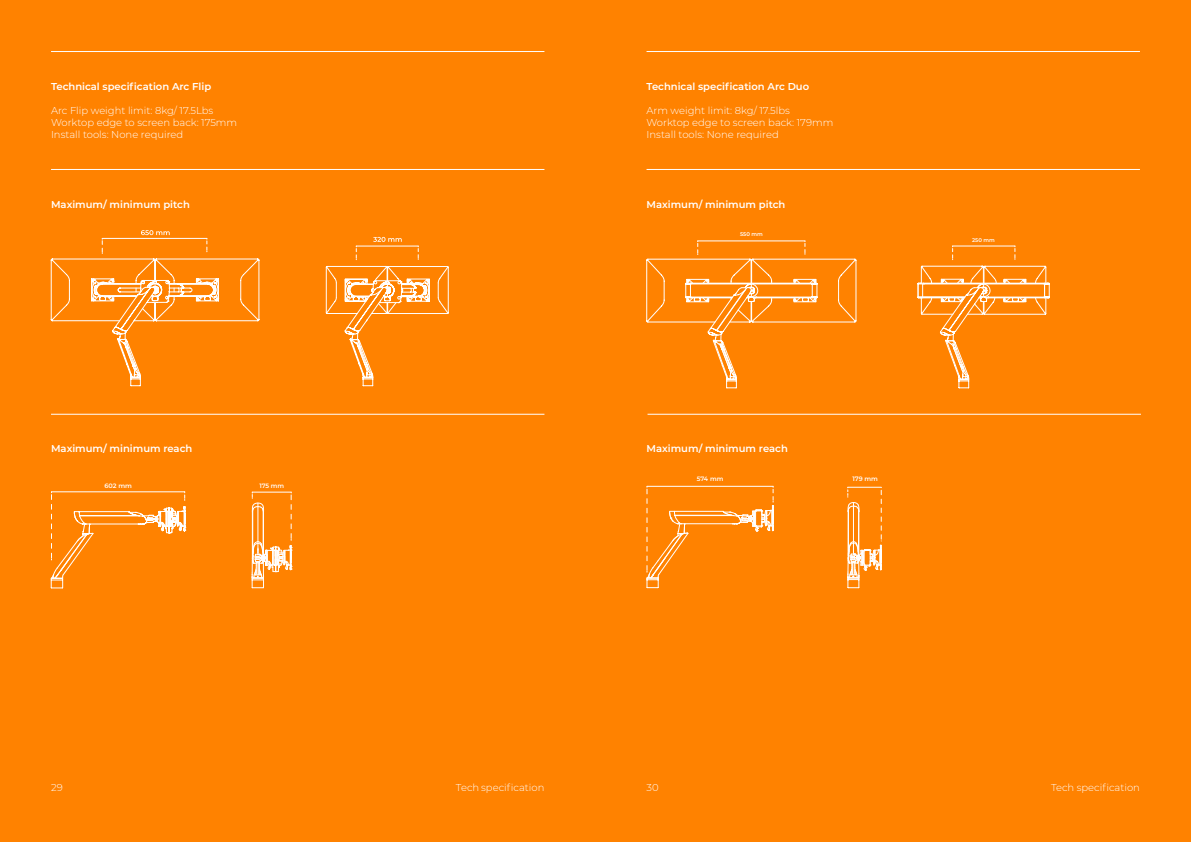
<style>
.page{position:relative;width:1191px;height:842px;background:#ff8200}
.page>*{position:absolute;margin:0;border:0;box-sizing:border-box;transform-origin:0 0}
.t1{font:300 10px "Montserrat";color:#fff}
.t2{font:600 10px "Montserrat";color:#fff}
.t3{font:600 6.4px "Montserrat";color:#fff}
.t4{font:600 6.3px "Montserrat";color:#fff}
.t5{font:600 5.4px "Montserrat";color:#fff}
</style>
<div class="page">
<hr style="left:51px;top:414px;width:493px;height:1px;background:#fff">
<hr style="left:51px;top:169px;width:493px;height:1px;background:#fff">
<hr style="left:51px;top:51px;width:493px;height:1px;background:#fff">
<svg style="left:51px;top:492px;width:134px;height:96px"></svg>
<svg style="left:252px;top:492px;width:40px;height:96px"></svg>
<svg style="left:373px;top:237px;width:29px;height:5px"></svg>
<svg style="left:326px;top:266px;width:122px;height:120px"></svg>
<hr style="left:356px;top:246px;width:62px;height:1px;background:#fff">
<svg style="left:418px;top:246px;width:1px;height:14px"></svg>
<svg style="left:356px;top:246px;width:1px;height:14px"></svg>
<svg style="left:51px;top:230px;width:208px;height:156px"></svg>
<hr style="left:647px;top:414px;width:494px;height:1px;background:#fff">
<hr style="left:646px;top:169px;width:494px;height:1px;background:#fff">
<hr style="left:646px;top:51px;width:494px;height:1px;background:#fff">
<hr style="left:647px;top:486px;width:126px;height:1px;background:#fff">
<hr style="left:681px;top:523px;width:55px;height:1px;background:#fff">
<hr style="left:674px;top:511px;width:49px;height:1px;background:#fff">
<hr style="left:675px;top:515px;width:56px;height:1px;background:#fff">
<svg style="left:646px;top:486px;width:42px;height:102px"></svg>
<svg style="left:722px;top:486px;width:52px;height:46px"></svg>
<svg style="left:917px;top:246px;width:132px;height:142px"></svg>
<svg style="left:646px;top:241px;width:210px;height:147px"></svg>
<svg style="left:847px;top:487px;width:35px;height:101px"></svg>
<p class="t2" style="left:51px;top:79px;width:162px">Technical specification Arc Flip</p>
<p class="t1" style="left:51px;top:103px;width:164px">Arc Flip weight limit: 8kg/ 17.5Lbs</p>
<p class="t1" style="left:51px;top:115px;width:188px">Worktop edge to screen back: 175mm</p>
<p class="t1" style="left:51px;top:127px;width:134px">Install tools: None required</p>
<p class="t2" style="left:51px;top:197px;width:140px">Maximum/ minimum pitch</p>
<p class="t2" style="left:51px;top:442px;width:143px">Maximum/ minimum reach</p>
<p class="t4" style="left:104px;top:481px;width:29px">602 mm</p>
<p class="t4" style="left:259px;top:481px;width:26px">175 mm</p>
<p class="t2" style="left:646px;top:79px;width:164px">Technical specification Arc Duo</p>
<p class="t1" style="left:646px;top:103px;width:145px">Arm weight limit: 8kg/ 17.5lbs</p>
<p class="t1" style="left:646px;top:115px;width:188px">Worktop edge to screen back: 179mm</p>
<p class="t1" style="left:646px;top:127px;width:134px">Install tools: None required</p>
<p class="t2" style="left:646px;top:197px;width:140px">Maximum/ minimum pitch</p>
<p class="t5" style="left:740px;top:230px;width:24px">550 mm</p>
<p class="t2" style="left:646px;top:442px;width:143px">Maximum/ minimum reach</p>
<p class="t4" style="left:697px;top:475px;width:28px">574 mm</p>
<p class="t3" style="left:852px;top:474px;width:27px">179 mm</p>
<p class="t5" style="left:972px;top:236px;width:24px">250 mm</p>
<p class="t1" style="left:51px;top:781px;width:13px">29</p>
<p class="t1" style="left:456px;top:781px;width:90px">Tech specification</p>
<p class="t1" style="left:646px;top:781px;width:14px">30</p>
<p class="t1" style="left:1051px;top:781px;width:90px">Tech specification</p>
</div>
